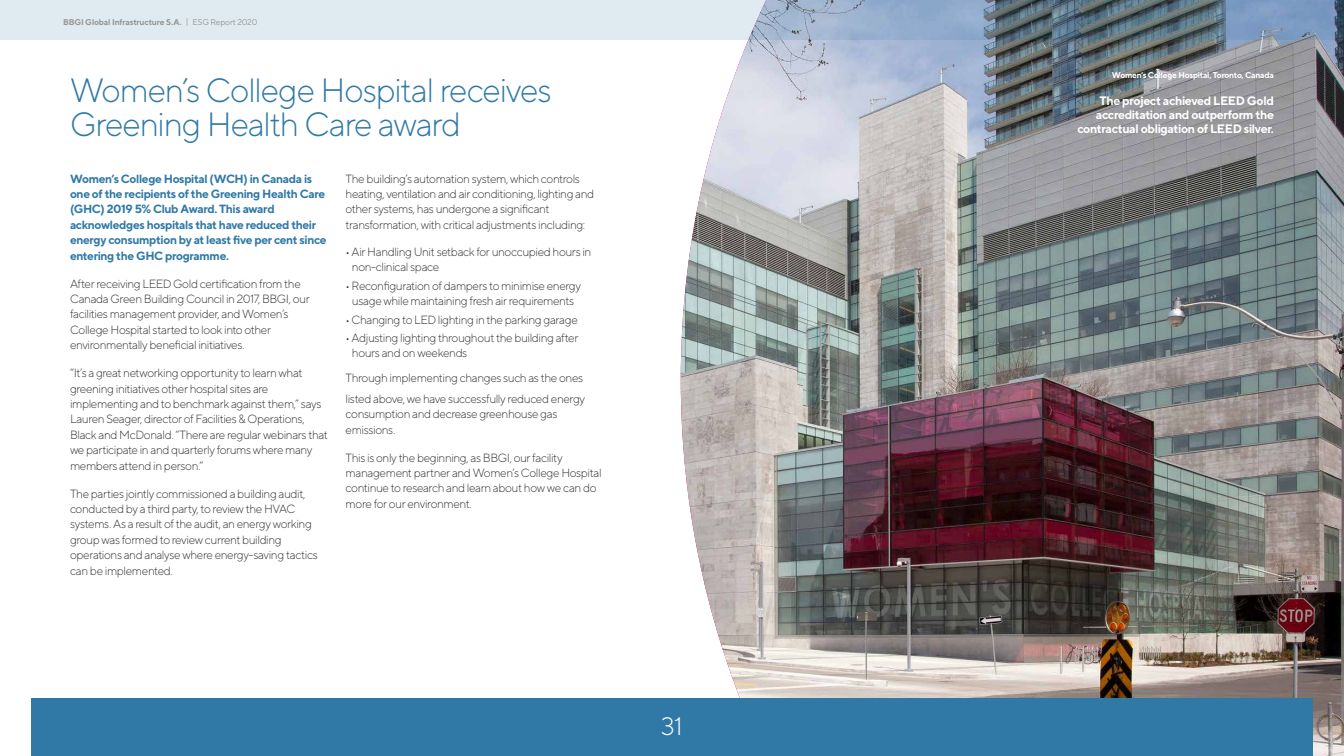
<style>
.page{position:relative;width:1344px;height:756px;background:#fff}
.page>*{position:absolute;margin:0;border:0;box-sizing:border-box;transform-origin:0 0}
.t1{font:300 33.63px/33.9px "TT Norms";letter-spacing:-.04em;color:#3079a7}
.t2{font:300 25.2px "TT Norms";color:#fff}
.t3{font:700 12.25px/14px "TT Norms";letter-spacing:-.035em;color:#fff;text-align:right}
.t4{font:300 11.9px/15.4px "TT Norms";letter-spacing:-.04em;color:#333}
.t5{font:700 11.9px/15.4px "TT Norms";letter-spacing:-.035em;color:#3079a7}
.t6{font:700 8.4px "TT Norms";letter-spacing:-.02em;color:#969696}
.t7{font:700 8.4px "TT Norms";letter-spacing:-.03em;color:#fff}
.s1{font-weight:400}
</style>
<div class="page">
<img style="left:681px;top:40px;width:663px;height:716px">
<div style="left:31px;top:698px;width:1281px;height:58px;background:#3079a7"></div>
<svg style="left:0;top:0;width:1344px;height:40px;background:#b1c1cf"></svg>
<p class="t6" style="left:63px;top:16px;width:196px">BBGI Global Infrastructure S.A. <span class="s1">| ESG Report 2020</span></p>
<h1 class="t1" style="left:70px;top:73px;width:483px">Women’s College Hospital receives<br>Greening Health Care award</h1>
<p class="t5" style="left:70px;top:170px;width:258px">Women’s College Hospital (WCH) in Canada is one of the recipients of the Greening Health Care (GHC) 2019 5% Club Award. This award acknowledges hospitals that have reduced their energy consumption by at least five per cent since entering the GHC programme.</p>
<p class="t4" style="left:70px;top:275px;width:241px">After receiving LEED Gold certification from the Canada Green Building Council in 2017, BBGI, our facilities management provider, and Women’s College Hospital started to look into other environmentally beneficial initiatives.</p>
<p class="t4" style="left:70px;top:365px;width:259px">“It’s a great networking opportunity to learn what greening initiatives other hospital sites are implementing and to benchmark against them,” says Lauren Seager, director of Facilities &amp; Operations, Black and McDonald. “There are regular webinars that we participate in and quarterly forums where many members attend in person.”</p>
<p class="t4" style="left:70px;top:485px;width:250px">The parties jointly commissioned a building audit, conducted by a third party, to review the HVAC systems. As a result of the audit, an energy working group was formed to review current building operations and analyse where energy-saving tactics can be implemented.</p>
<p class="t4" style="left:346px;top:170px;width:250px">The building’s automation system, which controls heating, ventilation and air conditioning, lighting and other systems, has undergone a significant transformation, with critical adjustments including:</p>
<p class="t4" style="left:352px;top:244px;width:241px;line-height:15px;text-indent:-6px">• Air Handling Unit setback for unoccupied hours in non-clinical space</p>
<p class="t4" style="left:346px;top:278px;width:237px;line-height:15px;text-align:center">• Reconfiguration of dampers to minimise energy usage while maintaining fresh air requirements</p>
<p class="t4" style="left:346px;top:311px;width:234px">• Changing to LED lighting in the parking garage</p>
<p class="t4" style="left:352px;top:330px;width:228px;line-height:15px;text-indent:-6px">• Adjusting lighting throughout the building after hours and on weekends</p>
<p class="t4" style="left:346px;top:367px;width:241px;line-height:21px">Through implementing changes such as the ones listed above, we have successfully reduced energy</p>
<p class="t4" style="left:346px;top:406px;width:213px">consumption and decrease greenhouse gas emissions.</p>
<p class="t4" style="left:346px;top:449px;width:258px">This is only the beginning, as BBGI, our facility management partner and Women’s College Hospital continue to research and learn about how we can do more for our environment.</p>
<h2 class="t2" style="left:661px;top:711px;width:23px">31</h2>
<p class="t7" style="left:1112px;top:70px;width:164px">Women’s College Hospital, Toronto, Canada</p>
<p class="t3" style="left:1077px;top:93px;width:198px">The project achieved LEED Gold accreditation and outperform the contractual obligation of LEED silver.</p>
</div>
